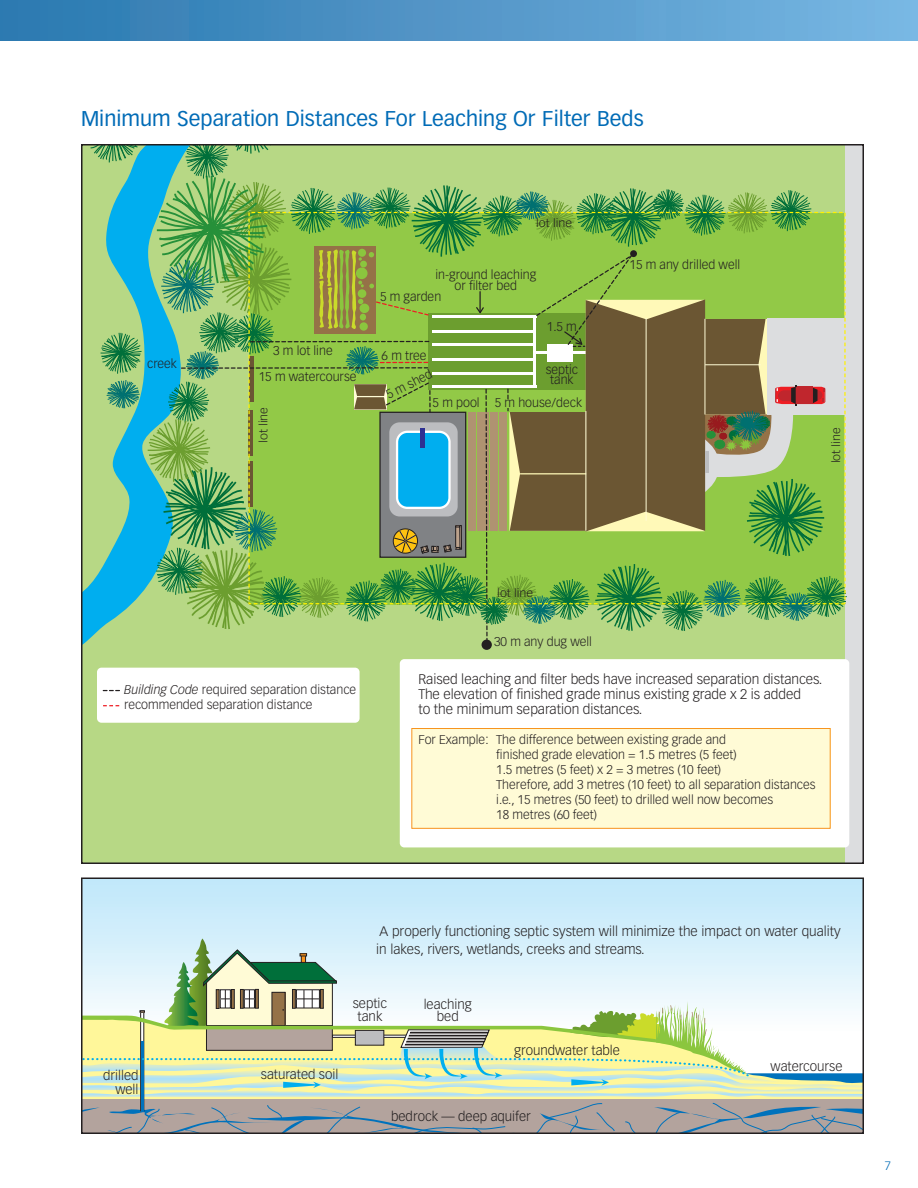
<style>
.page{position:relative;width:918px;height:1188px;background:#fff}
.page>*{position:absolute;margin:0;border:0;box-sizing:border-box;transform-origin:0 0}
.t1{font:21px "Vectora LH";color:#006bb6}
.t2{font:300 13.65px/15px "Vectora LH";color:#231f20}
.t3{font:300 13.5px/18px "Vectora LH";color:#231f20}
.t4{font:300 13.2px/12.3px "Vectora LH";color:#231f20;text-align:center}
.t5{font:300 12.45px/15px "Vectora LH";color:#231f20;text-align:center}
.t6{font:300 12px "Vectora LH";color:#006bb6}
.t7{font:300 11.4px "Vectora LH";color:#231f20;scale:1.1 1}
.s1{font-style:italic}
</style>
<div class="page">
<div style="left:0;top:0;width:918px;height:40px;background:linear-gradient(to right,#2b78af,#79b6e3)"></div>
<div style="left:82px;top:145px;width:781px;height:718px;background:#b7d885"></div>
<div style="left:845px;top:145px;width:18px;height:718px;background:#dcdddf"></div>
<div style="left:400px;top:659px;width:449px;height:188px;background:#fff;border-radius:4px"></div>
<div style="left:97px;top:668px;width:263px;height:55px;background:#fff;border-radius:4px"></div>
<svg style="left:84px;top:588px;width:172px;height:135px"></svg>
<div style="left:482px;top:640px;width:10px;height:10px;background:#231f20;border-radius:50%"></div>
<svg style="left:103px;top:690px;width:18px;height:1px"></svg>
<svg style="left:103px;top:705px;width:17px;height:1px"></svg>
<div style="left:412px;top:729px;width:418px;height:99px;background:#fffbd6"></div>
<div style="left:412px;top:728px;width:419px;height:101px;border:1px solid #f7931d"></div>
<svg style="left:87px;top:147px;width:760px;height:499px"></svg>
<div style="left:82px;top:878px;width:781px;height:206px;background:#caebfb"></div>
<svg style="left:84px;top:939px;width:777px;height:192px;background:#d1dcc7"></svg>
<div style="left:81px;top:878px;width:783px;height:256px;border:2px solid #231f20"></div>
<h1 class="t1" style="left:81px;top:110px;width:564px">Minimum Separation Distances For Leaching Or Filter Beds</h1>
<p class="t5" style="left:147px;top:356px;width:31px">creek</p>
<p class="t5" style="left:273px;top:344px;width:61px">3 m lot line</p>
<p class="t5" style="left:259px;top:370px;width:99px">15 m watercourse</p>
<p class="t7" style="left:259px;top:443px;width:34px;rotate:-90deg">lot line</p>
<p class="t7" style="left:536px;top:218px;width:34px">lot line</p>
<p class="t5" style="left:435px;top:270px;width:102px;line-height:11.2px">in-ground leaching or filter bed</p>
<p class="t5" style="left:380px;top:290px;width:63px">5 m garden</p>
<p class="t5" style="left:382px;top:349px;width:47px">6 m tree</p>
<p class="t5" style="left:547px;top:320px;width:32px">1.5 m</p>
<p class="t5" style="left:384px;top:390px;width:51px;rotate:-27deg">5 m shed</p>
<p class="t5" style="left:433px;top:395px;width:49px">5 m pool</p>
<p class="t5" style="left:546px;top:366px;width:34px;line-height:9.9px">septic tank</p>
<p class="t5" style="left:495px;top:396px;width:89px">5 m house/deck</p>
<p class="t5" style="left:630px;top:258px;width:112px">15 m any drilled well</p>
<p class="t7" style="left:831px;top:463px;width:34px;rotate:-90deg">lot line</p>
<p class="t7" style="left:497px;top:588px;width:34px">lot line</p>
<p class="t5" style="left:124px;top:683px;width:234px;text-align:left"><span class="s1">Building Code</span> required separation distance recommended separation distance</p>
<p class="t5" style="left:494px;top:635px;width:99px">30 m any dug well</p>
<p class="t2" style="left:418px;top:673px;width:405px">Raised leaching and filter beds have increased separation distances.<br>The elevation of finished grade minus existing grade x 2 is added<br>to the minimum separation distances.</p>
<p class="t5" style="left:496px;top:733px;width:321px;text-align:left;text-indent:-78px">For Example: The difference between existing grade and<br>finished grade elevation = 1.5 metres (5 feet)<br>1.5 metres (5 feet) x 2 = 3 metres (10 feet)<br>Therefore, add 3 metres (10 feet) to all separation distances i.e., 15 metres (50 feet) to drilled well now becomes<br>18 metres (60 feet)</p>
<p class="t3" style="left:376px;top:923px;width:466px">A properly functioning septic system will minimize the impact on water quality in lakes, rivers, wetlands, creeks and streams.</p>
<p class="t4" style="left:103px;top:1069px;width:37px;line-height:14.2px;text-align:right">drilled well</p>
<p class="t4" style="left:261px;top:1069px;width:79px">saturated soil</p>
<p class="t4" style="left:353px;top:998px;width:36px">septic tank</p>
<p class="t4" style="left:424px;top:999px;width:50px">leaching bed</p>
<p class="t4" style="left:514px;top:1045px;width:107px">groundwater table</p>
<p class="t4" style="left:391px;top:1111px;width:141px">bedrock — deep aquifer</p>
<p class="t4" style="left:771px;top:1061px;width:73px">watercourse</p>
<p class="t6" style="left:885px;top:1161px;width:8px">7</p>
</div>
